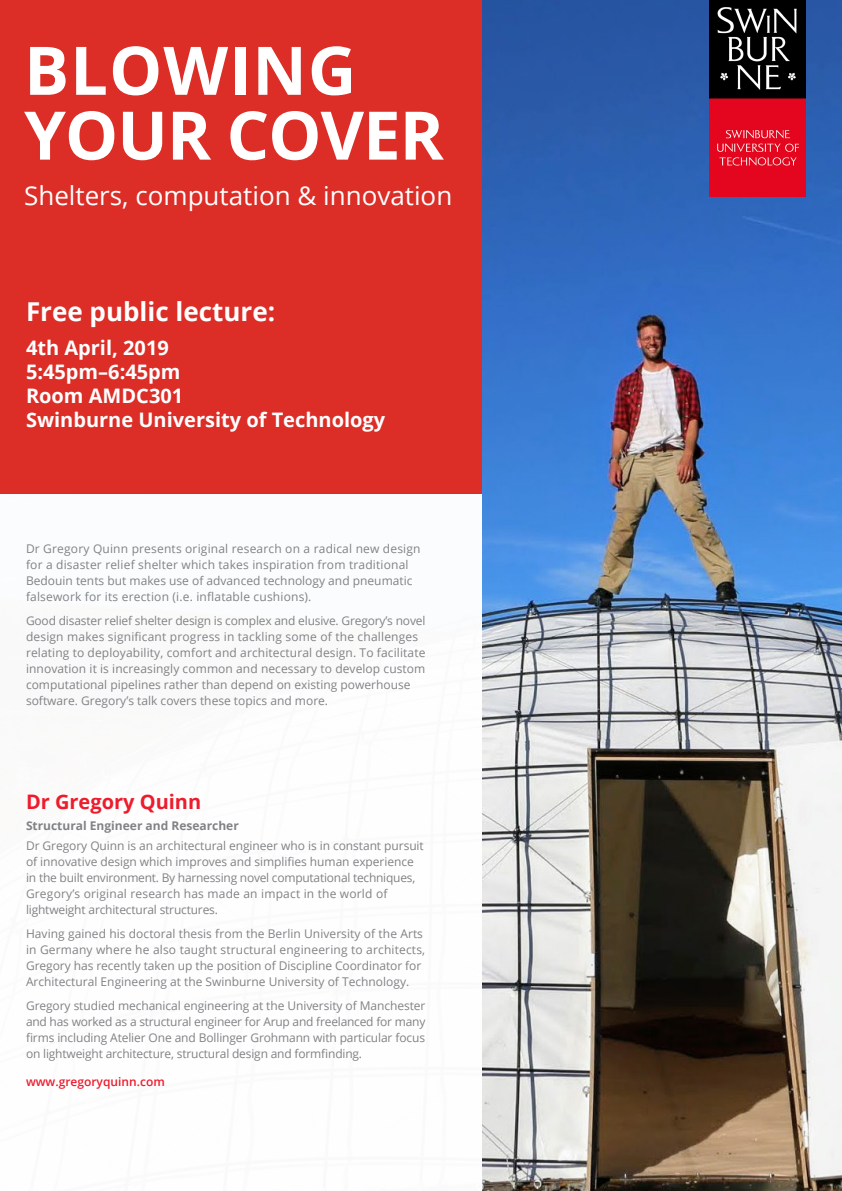
<style>
.page{position:relative;width:842px;height:1191px;background:#fff}
.page>*{position:absolute;margin:0;border:0;box-sizing:border-box;transform-origin:0 0}
.t1{font:700 67px/64.8px "Open Sans";letter-spacing:-.015em;color:#fff}
.t2{font:26px "Open Sans";color:#fff}
.t3{font:700 26px "Open Sans";color:#fff}
.t4{font:700 20px/24px "Open Sans";color:#fff}
.t5{font:700 20px "Open Sans";color:#ee1b2c}
.t6{font:12px/16px "Open Sans";color:#808285}
.t7{font:700 12px "Open Sans";color:#808285}
.t8{font:600 12px "Open Sans";color:#ee1b2c}
</style>
<div class="page">
<img style="left:482px;top:0;width:360px;height:1191px">
<div style="left:0;top:0;width:482px;height:493px;background:#dc2d27"></div>
<img style="left:709px;top:0;width:97px;height:197px">
<p class="t1" style="left:24px;top:36px;width:421px">BLOWING<br>YOUR COVER</p>
<p class="t2" style="left:24px;top:178px;width:430px">Shelters, computation &amp; innovation</p>
<p class="t3" style="left:26px;top:293px;width:251px">Free public lecture:</p>
<p class="t4" style="left:26px;top:335px;width:156px">4th April, 2019<br>5:45pm–6:45pm</p>
<p class="t4" style="left:26px;top:383px;width:159px">Room AMDC301</p>
<p class="t4" style="left:26px;top:407px;width:361px">Swinburne University of Technology</p>
<p class="t6" style="left:26px;top:541px;width:396px">Dr Gregory Quinn presents original research on a radical new design for a disaster relief shelter which takes inspiration from traditional Bedouin tents but makes use of advanced technology and pneumatic falsework for its erection (i.e. inflatable cushions).</p>
<p class="t6" style="left:26px;top:613px;width:401px">Good disaster relief shelter design is complex and elusive. Gregory’s novel design makes significant progress in tackling some of the challenges relating to deployability, comfort and architectural design. To facilitate innovation it is increasingly common and necessary to develop custom computational pipelines rather than depend on existing powerhouse software. Gregory’s talk covers these topics and more.</p>
<p class="t5" style="left:26px;top:787px;width:177px">Dr Gregory Quinn</p>
<p class="t7" style="left:26px;top:817px;width:214px">Structural Engineer and Researcher</p>
<p class="t6" style="left:26px;top:837px;width:399px">Dr Gregory Quinn is an architectural engineer who is in constant pursuit of innovative design which improves and simplifies human experience in the built environment. By harnessing novel computational techniques, Gregory’s original research has made an impact in the world of lightweight architectural structures.</p>
<p class="t6" style="left:26px;top:925px;width:401px">Having gained his doctoral thesis from the Berlin University of the Arts in Germany where he also taught structural engineering to architects, Gregory has recently taken up the position of Discipline Coordinator for Architectural Engineering at the Swinburne University of Technology.</p>
<p class="t6" style="left:26px;top:997px;width:401px;text-align:justify">Gregory studied mechanical engineering at the University of Manchester and has worked as a structural engineer for Arup and freelanced for many firms including Atelier One and Bollinger Grohmann with particular focus on lightweight architecture, structural design and formfinding.</p>
<p class="t8" style="left:26px;top:1073px;width:140px">www.gregoryquinn.com</p>
</div>
